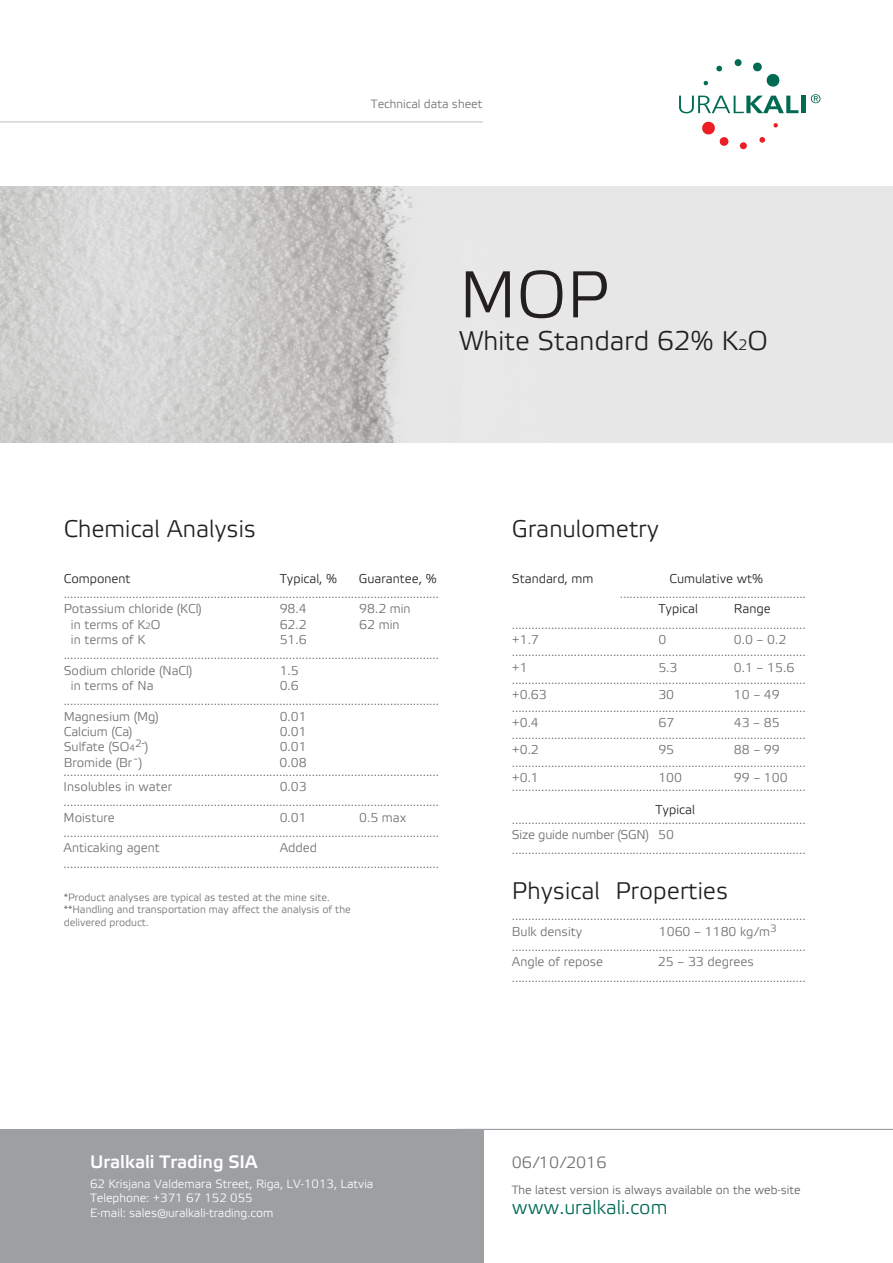
<style>
.page{position:relative;width:893px;height:1263px;background:#fff}
.page>*{position:absolute;margin:0;border:0;box-sizing:border-box;transform-origin:0 0}
.t1{font:66px "Elektra Light Pro";color:#231f20}
.t2{font:27px "Elektra Light Pro";color:#231f20}
.t3{font:24px "Elektra Light Pro";color:#231f20}
.t4{font:19.5px "Elektra Light Pro";color:#006a53}
.t5{font:700 18px "Elektra Light Pro";color:#fff}
.t6{font:16.2px "Elektra Light Pro";color:#6e6f72}
.t7{font:12.75px/15.3px "Elektra Light Pro";color:#6d6e71}
.t8{font:12.75px/15.3px "Elektra Light Pro";letter-spacing:-.02em;color:#6d6e71}
.t9{font:12.75px "Elektra Light Pro";color:#231f20}
.t10{font:12px/14.4px "Elektra Light Pro";color:#fff}
.t11{font:12px "Elektra Light Pro";color:#5e5f5f}
.t12{font:12px "Elektra Light Pro";color:#6d6e71}
.t13{font:10.5px/12.6px "Elektra Light Pro";color:#6d6e71}
.s1{font-size:15px}
.s2{font-size:9px}
</style>
<div class="page">
<img style="left:0;top:187px;width:893px;height:255px">
<div style="left:0;top:1129px;width:484px;height:134px;background:#9d9fa2"></div>
<hr style="left:456px;top:1129px;width:437px;height:1px;background:#9d9fa2">
<hr style="left:0;top:121px;width:483px;height:1px;background:#c4c6c8">
<svg style="left:702px;top:121px;width:27px;height:25px"></svg>
<div style="left:740px;top:142px;width:7px;height:7px;background:#ed1d24;border-radius:50%"></div>
<svg style="left:759px;top:137px;width:6px;height:6px"></svg>
<svg style="left:773px;top:123px;width:5px;height:5px"></svg>
<svg style="left:753px;top:62px;width:27px;height:25px"></svg>
<div style="left:734px;top:59px;width:8px;height:7px;background:#006a53;border-radius:50%"></div>
<svg style="left:716px;top:65px;width:6px;height:7px"></svg>
<svg style="left:703px;top:81px;width:5px;height:5px"></svg>
<svg style="left:679px;top:96px;width:119px;height:17px"></svg>
<hr style="left:801px;top:96px;width:4px;height:17px;background:#006a53">
<svg style="left:811px;top:94px;width:9px;height:9px"></svg>
<p class="t12" style="left:371px;top:98px;width:113px">Technical data sheet</p>
<h1 class="t1" style="left:459px;top:260px;width:152px">MOP</h1>
<h2 class="t2" style="left:459px;top:326px;width:310px">White Standard 62% K<span class="s1">2</span>O</h2>
<h3 class="t3" style="left:64px;top:516px;width:194px">Chemical Analysis</h3>
<p class="t9" style="left:64px;top:572px;width:68px">Component</p>
<p class="t9" style="left:280px;top:572px;width:59px">Typical, %</p>
<p class="t9" style="left:359px;top:572px;width:79px">Guarantee, %</p>
<p class="t7" style="left:64px;top:586px;width:377px">...................................................................................................................<br>Potassium chloride (KCl)</p>
<p class="t7" style="left:280px;top:602px;width:28px">98.4</p>
<p class="t7" style="left:359px;top:602px;width:53px">98.2 min</p>
<p class="t7" style="left:71px;top:617px;width:91px">in terms of K<span class="s2">2</span>O</p>
<p class="t7" style="left:280px;top:617px;width:29px">62.2</p>
<p class="t7" style="left:359px;top:617px;width:42px">62 min</p>
<p class="t7" style="left:71px;top:632px;width:76px">in terms of K</p>
<p class="t7" style="left:64px;top:632px;width:377px;text-indent:216px">51.6 ...................................................................................................................<br>Sodium chloride (NaCl)</p>
<p class="t7" style="left:280px;top:663px;width:21px">1.5</p>
<p class="t7" style="left:71px;top:678px;width:84px">in terms of Na</p>
<p class="t7" style="left:64px;top:678px;width:377px;text-indent:216px">0.6 ...................................................................................................................<br>Magnesium (Mg)</p>
<p class="t7" style="left:280px;top:709px;width:29px">0.01</p>
<p class="t7" style="left:64px;top:724px;width:70px">Calcium (Ca)</p>
<p class="t7" style="left:280px;top:724px;width:29px">0.01</p>
<p class="t7" style="left:64px;top:739px;width:86px">Sulfate (SО<span class="s2">4</span><sup>2</sup>-)</p>
<p class="t7" style="left:64px;top:735px;width:377px;line-height:24.6px;text-indent:216px">0.01 ...................................................................................................................</p>
<p class="t7" style="left:64px;top:779px;width:110px">Insolubles in water</p>
<p class="t7" style="left:64px;top:755px;width:80px">Bromide (Br¯)</p>
<p class="t7" style="left:280px;top:755px;width:29px">0.08</p>
<p class="t7" style="left:64px;top:779px;width:377px;text-indent:216px">0.03 ...................................................................................................................<br>Moisture</p>
<p class="t7" style="left:280px;top:810px;width:29px">0.01</p>
<p class="t7" style="left:64px;top:810px;width:377px;text-indent:296px">0.5 max ...................................................................................................................<br>Anticaking agent</p>
<p class="t7" style="left:64px;top:840px;width:377px;text-indent:216px">Added ...................................................................................................................</p>
<p class="t13" style="left:64px;top:891px;width:289px">*Product analyses are typical as tested at the mine site. **Handling and transportation may affect the analysis of the delivered product.</p>
<h3 class="t3" style="left:512px;top:516px;width:149px">Granulometry</h3>
<p class="t9" style="left:512px;top:572px;width:83px">Standard, mm</p>
<p class="t9" style="left:669px;top:572px;width:95px">Cumulative wt%</p>
<p class="t7" style="left:620px;top:586px;width:188px">.........................................................</p>
<p class="t9" style="left:658px;top:602px;width:41px">Typical</p>
<p class="t9" style="left:734px;top:602px;width:38px">Range</p>
<p class="t7" style="left:512px;top:617px;width:295px">.......................................................................................... +1.7</p>
<p class="t7" style="left:512px;top:634px;width:295px;line-height:12.3px;text-indent:222px">0.0 – 0.2 ..........................................................................................</p>
<p class="t7" style="left:512px;top:660px;width:17px">+1</p>
<p class="t7" style="left:658px;top:660px;width:21px">5.3</p>
<p class="t7" style="left:658px;top:632px;width:9px">0</p>
<p class="t7" style="left:512px;top:661px;width:295px;line-height:12.3px;text-indent:222px">0.1 – 15.6 ..........................................................................................</p>
<p class="t7" style="left:512px;top:688px;width:36px">+0.63</p>
<p class="t7" style="left:658px;top:688px;width:17px">30</p>
<p class="t7" style="left:512px;top:689px;width:295px;line-height:12.3px;text-indent:222px">10 – 49 ..........................................................................................</p>
<p class="t7" style="left:512px;top:715px;width:28px">+0.4</p>
<p class="t7" style="left:658px;top:715px;width:17px">67</p>
<p class="t7" style="left:512px;top:717px;width:295px;line-height:12.3px;text-indent:222px">43 – 85 ..........................................................................................</p>
<p class="t7" style="left:512px;top:743px;width:29px">+0.2</p>
<p class="t7" style="left:658px;top:743px;width:17px">95</p>
<p class="t7" style="left:512px;top:744px;width:295px;line-height:12.3px;text-indent:222px">88 – 99 ..........................................................................................</p>
<p class="t7" style="left:512px;top:770px;width:29px">+0.1</p>
<p class="t7" style="left:658px;top:770px;width:25px">100</p>
<p class="t7" style="left:512px;top:773px;width:295px;line-height:9.3px;text-indent:222px">99 – 100 ..........................................................................................</p>
<p class="t8" style="left:512px;top:812px;width:295px">..........................................................................................<br>Size guide number (SGN) 50 ..........................................................................................</p>
<h3 class="t3" style="left:512px;top:878px;width:218px">Physical Properties</h3>
<p class="t7" style="left:512px;top:909px;width:295px">..........................................................................................<br>Bulk density</p>
<p class="t9" style="left:655px;top:803px;width:41px">Typical</p>
<p class="t7" style="left:512px;top:924px;width:295px;text-indent:147px">1060 – 1180 kg/m<sup>3 </sup>..........................................................................................<br>Angle of repose</p>
<p class="t7" style="left:512px;top:955px;width:295px;text-indent:146px">25 – 33 degrees ..........................................................................................</p>
<h3 class="t5" style="left:90px;top:1151px;width:169px">Uralkali Trading SIA</h3>
<p class="t10" style="left:90px;top:1177px;width:285px">62 Krisjana Valdemara Street, Riga, LV-1013, Latvia<br>Telephone: +371 67 152 055<br>E-mail: sales@uralkali-trading.com</p>
<p class="t6" style="left:512px;top:1153px;width:96px">06/10/2016</p>
<p class="t11" style="left:512px;top:1183px;width:290px">The latest version is always available on the web-site</p>
<h3 class="t4" style="left:512px;top:1196px;width:157px">www.uralkali.com</h3>
</div>
